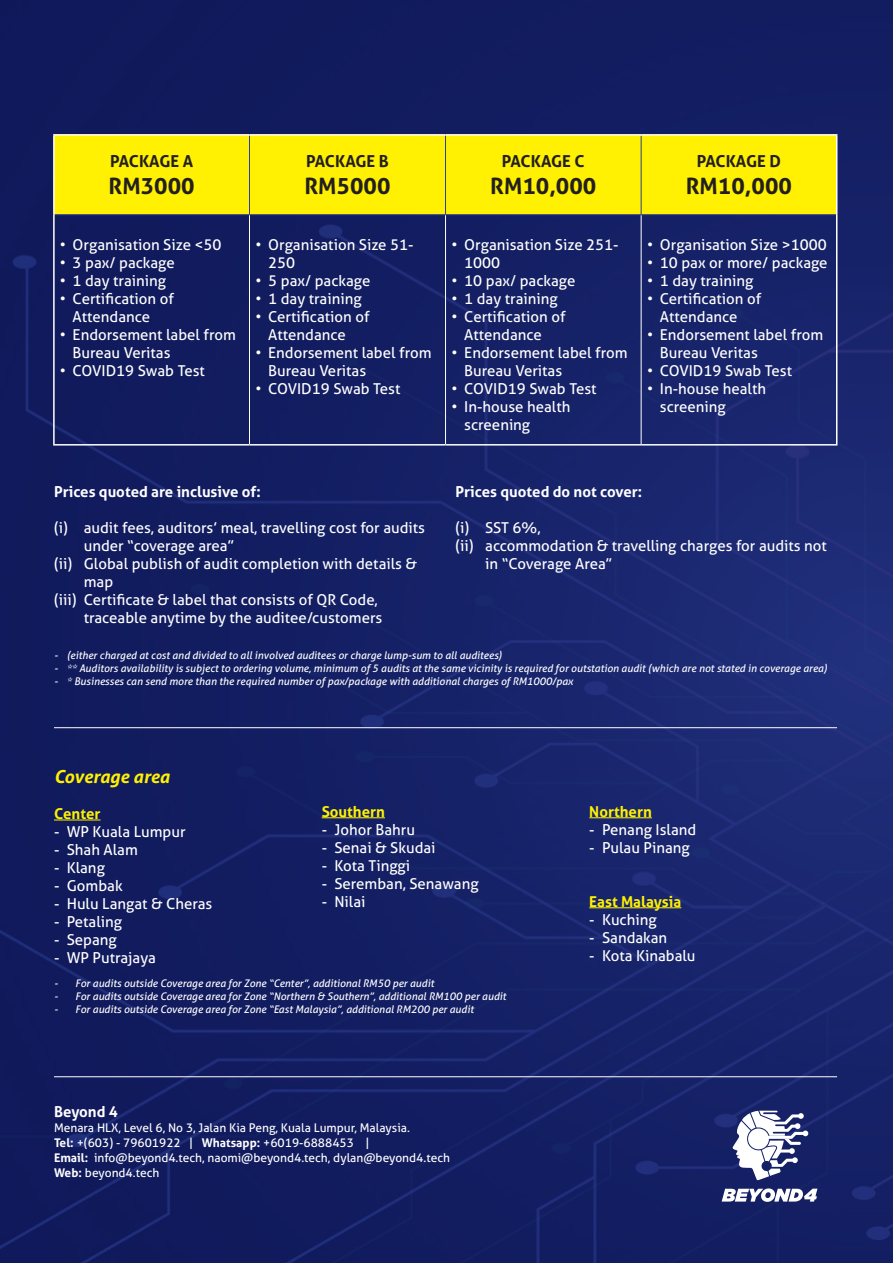
<style>
.page{position:relative;width:893px;height:1263px;background:#102261}
.page>*{position:absolute;margin:0;border:0;box-sizing:border-box;transform-origin:0 0}
.t1{font:700 22.5px "Aller";color:#231f20}
.t2{font:italic 700 18px "Aller";color:#fff101}
.t3{font:700 16.5px "Aller";letter-spacing:-.01em;color:#231f20}
.t4{font:15px/18px "Aller";color:#fff}
.t5{font:700 15px "Aller";color:#fff}
.t6{font:700 15px "Aller";color:#fff101}
.t7{font:12px "Aller";color:#fff}
.t8{font:italic 10.5px "Aller";color:#fff}
.s1{font-weight:700}
</style>
<div class="page">
<svg style="left:732px;top:1111px;width:76px;height:69px"></svg>
<svg style="left:722px;top:1188px;width:95px;height:14px"></svg>
<hr style="left:54px;top:820px;width:47px;height:1px;background:#fff101">
<hr style="left:322px;top:817px;width:63px;height:1px;background:#fff101">
<hr style="left:589px;top:817px;width:63px;height:1px;background:#fff101">
<hr style="left:589px;top:907px;width:92px;height:1px;background:#fff101">
<hr style="left:54px;top:1076px;width:783px;height:1px;background:#fff">
<hr style="left:54px;top:727px;width:783px;height:1px;background:#fff">
<div style="left:55px;top:135px;width:781px;height:80px;background:#fff101"></div>
<hr style="left:249px;top:215px;width:1px;height:229px;background:#fff">
<hr style="left:445px;top:215px;width:1px;height:229px;background:#fff">
<hr style="left:641px;top:215px;width:1px;height:229px;background:#fff">
<hr style="left:249px;top:136px;width:1px;height:78px;background:#253f8e">
<hr style="left:445px;top:136px;width:1px;height:78px;background:#253f8e">
<hr style="left:641px;top:136px;width:1px;height:78px;background:#253f8e">
<hr style="left:55px;top:214px;width:194px;height:1px;background:#253f8e">
<hr style="left:249px;top:214px;width:196px;height:1px;background:#253f8e">
<hr style="left:446px;top:214px;width:195px;height:1px;background:#253f8e">
<hr style="left:641px;top:214px;width:195px;height:1px;background:#253f8e">
<hr style="left:53px;top:134px;width:196px;height:2px;background:#fff">
<hr style="left:53px;top:136px;width:2px;height:79px;background:#fff">
<hr style="left:249px;top:134px;width:196px;height:2px;background:#fff">
<hr style="left:446px;top:134px;width:195px;height:2px;background:#fff">
<hr style="left:641px;top:134px;width:196px;height:2px;background:#fff">
<hr style="left:836px;top:136px;width:1px;height:79px;background:#fff">
<hr style="left:53px;top:215px;width:2px;height:229px;background:#fff">
<hr style="left:836px;top:215px;width:1px;height:229px;background:#fff">
<hr style="left:53px;top:444px;width:196px;height:2px;background:#fff">
<hr style="left:249px;top:444px;width:196px;height:2px;background:#fff">
<hr style="left:446px;top:444px;width:195px;height:2px;background:#fff">
<hr style="left:641px;top:444px;width:196px;height:2px;background:#fff">
<p class="t3" style="left:110px;top:151px;width:85px">PACKAGE A</p>
<p class="t1" style="left:109px;top:172px;width:88px">RM3000</p>
<p class="t4" style="left:60px;top:235px;width:163px">• Organisation Size &lt;50</p>
<p class="t4" style="left:60px;top:253px;width:116px">• 3 pax/ package</p>
<p class="t4" style="left:60px;top:271px;width:108px">• 1 day training</p>
<p class="t4" style="left:73px;top:289px;width:103px;text-indent:-13px">• Certification of<br>Attendance</p>
<p class="t4" style="left:73px;top:325px;width:165px;text-indent:-13px">• Endorsement label from<br>Bureau Veritas</p>
<p class="t4" style="left:60px;top:361px;width:146px">• COVID19 Swab Test</p>
<p class="t3" style="left:306px;top:151px;width:84px">PACKAGE B</p>
<p class="t1" style="left:304px;top:172px;width:88px">RM5000</p>
<p class="t4" style="left:268px;top:235px;width:147px;text-indent:-13px">• Organisation Size 51-<br>250</p>
<p class="t4" style="left:255px;top:271px;width:116px">• 5 pax/ package</p>
<p class="t4" style="left:255px;top:289px;width:108px">• 1 day training</p>
<p class="t4" style="left:268px;top:307px;width:103px;text-indent:-13px">• Certification of<br>Attendance</p>
<p class="t4" style="left:268px;top:343px;width:165px;text-indent:-13px">• Endorsement label from<br>Bureau Veritas</p>
<p class="t4" style="left:255px;top:379px;width:146px">• COVID19 Swab Test</p>
<p class="t5" style="left:54px;top:482px;width:208px">Prices quoted are inclusive of:</p>
<p class="t4" style="left:84px;top:519px;width:343px;text-indent:-30px">(i) audit fees, auditors’ meal, travelling cost for audits under “coverage area”</p>
<p class="t4" style="left:84px;top:555px;width:335px;text-indent:-30px">(ii) Global publish of audit completion with details &amp; map</p>
<p class="t4" style="left:84px;top:591px;width:300px;text-indent:-30px">(iii) Certificate &amp; label that consists of QR Code, traceable anytime by the auditee/customers</p>
<p class="t3" style="left:502px;top:151px;width:84px">PACKAGE C</p>
<p class="t1" style="left:490px;top:172px;width:108px">RM10,000</p>
<p class="t4" style="left:464px;top:235px;width:156px;text-indent:-13px">• Organisation Size 251-<br>1000</p>
<p class="t4" style="left:452px;top:271px;width:125px">• 10 pax/ package</p>
<p class="t4" style="left:452px;top:289px;width:108px">• 1 day training</p>
<p class="t4" style="left:464px;top:307px;width:103px;text-indent:-13px">• Certification of<br>Attendance</p>
<p class="t4" style="left:464px;top:343px;width:165px;text-indent:-13px">• Endorsement label from<br>Bureau Veritas</p>
<p class="t4" style="left:452px;top:379px;width:146px">• COVID19 Swab Test</p>
<p class="t4" style="left:464px;top:397px;width:108px;text-indent:-13px">• In-house health screening</p>
<p class="t3" style="left:697px;top:151px;width:86px">PACKAGE D</p>
<p class="t1" style="left:686px;top:172px;width:108px">RM10,000</p>
<p class="t4" style="left:647px;top:235px;width:181px">• Organisation Size &gt;1000</p>
<p class="t4" style="left:647px;top:253px;width:182px">• 10 pax or more/ package</p>
<p class="t4" style="left:647px;top:271px;width:108px">• 1 day training</p>
<p class="t4" style="left:660px;top:289px;width:103px;text-indent:-13px">• Certification of<br>Attendance</p>
<p class="t4" style="left:660px;top:325px;width:165px;text-indent:-13px">• Endorsement label from<br>Bureau Veritas</p>
<p class="t4" style="left:647px;top:361px;width:146px">• COVID19 Swab Test</p>
<p class="t4" style="left:660px;top:379px;width:108px;text-indent:-13px">• In-house health screening</p>
<p class="t5" style="left:455px;top:482px;width:188px">Prices quoted do not cover:</p>
<p class="t4" style="left:455px;top:519px;width:87px">(i) SST 6%,</p>
<p class="t4" style="left:485px;top:537px;width:343px;text-indent:-30px">(ii) accommodation &amp; travelling charges for audits not in “Coverage Area”</p>
<p class="t8" style="left:54px;top:649px;width:450px">- (either charged at cost and divided to all involved auditees or charge lump-sum to all auditees)</p>
<p class="t8" style="left:54px;top:662px;width:775px">- ** Auditors availability is subject to ordering volume, minimum of 5 audits at the same vicinity is required for outstation audit (which are not stated in coverage area)</p>
<p class="t8" style="left:54px;top:674px;width:520px">- * Businesses can send more than the required number of pax/package with additional charges of RM1000/pax</p>
<p class="t2" style="left:54px;top:765px;width:117px">Coverage area</p>
<p class="t6" style="left:54px;top:804px;width:48px">Center</p>
<p class="t4" style="left:54px;top:822px;width:133px">- WP Kuala Lumpur</p>
<p class="t4" style="left:54px;top:840px;width:85px">- Shah Alam</p>
<p class="t4" style="left:54px;top:858px;width:52px">- Klang</p>
<p class="t4" style="left:54px;top:876px;width:70px">- Gombak</p>
<p class="t4" style="left:54px;top:894px;width:160px">- Hulu Langat &amp; Cheras</p>
<p class="t4" style="left:54px;top:912px;width:70px">- Petaling</p>
<p class="t4" style="left:54px;top:930px;width:64px">- Sepang</p>
<p class="t4" style="left:54px;top:948px;width:104px">- WP Putrajaya</p>
<p class="t6" style="left:322px;top:802px;width:65px">Southern</p>
<p class="t4" style="left:322px;top:820px;width:95px">- Johor Bahru</p>
<p class="t4" style="left:322px;top:838px;width:115px">- Senai &amp; Skudai</p>
<p class="t4" style="left:322px;top:856px;width:90px">- Kota Tinggi</p>
<p class="t4" style="left:322px;top:874px;width:159px">- Seremban, Senawang</p>
<p class="t4" style="left:322px;top:892px;width:45px">- Nilai</p>
<p class="t8" style="left:54px;top:977px;width:381px">- For audits outside Coverage area for Zone “Center”, additional RM50 per audit</p>
<p class="t8" style="left:54px;top:990px;width:454px">- For audits outside Coverage area for Zone “Northern &amp; Southern”, additional RM100 per audit</p>
<p class="t8" style="left:54px;top:1002px;width:421px">- For audits outside Coverage area for Zone “East Malaysia”, additional RM200 per audit</p>
<p class="t5" style="left:54px;top:1102px;width:65px">Beyond 4</p>
<p class="t7" style="left:54px;top:1120px;width:357px">Menara HLX, Level 6, No 3, Jalan Kia Peng, Kuala Lumpur, Malaysia.</p>
<p class="t7" style="left:54px;top:1135px;width:317px"><span class="s1">Tel:</span> +(603) - 79601922 | <span class="s1">Whatsapp:</span> +6019-6888453 |</p>
<p class="t7" style="left:54px;top:1150px;width:397px"><span class="s1">Email:</span> info@beyond4.tech, naomi@beyond4.tech, dylan@beyond4.tech</p>
<p class="t7" style="left:54px;top:1165px;width:107px"><span class="s1">Web:</span> beyond4.tech</p>
<p class="t6" style="left:589px;top:802px;width:64px">Northern</p>
<p class="t4" style="left:589px;top:820px;width:108px">- Penang Island</p>
<p class="t4" style="left:589px;top:838px;width:102px">- Pulau Pinang</p>
<p class="t6" style="left:589px;top:892px;width:93px">East Malaysia</p>
<p class="t4" style="left:589px;top:910px;width:69px">- Kuching</p>
<p class="t4" style="left:589px;top:928px;width:79px">- Sandakan</p>
<p class="t4" style="left:589px;top:946px;width:108px">- Kota Kinabalu</p>
</div>
